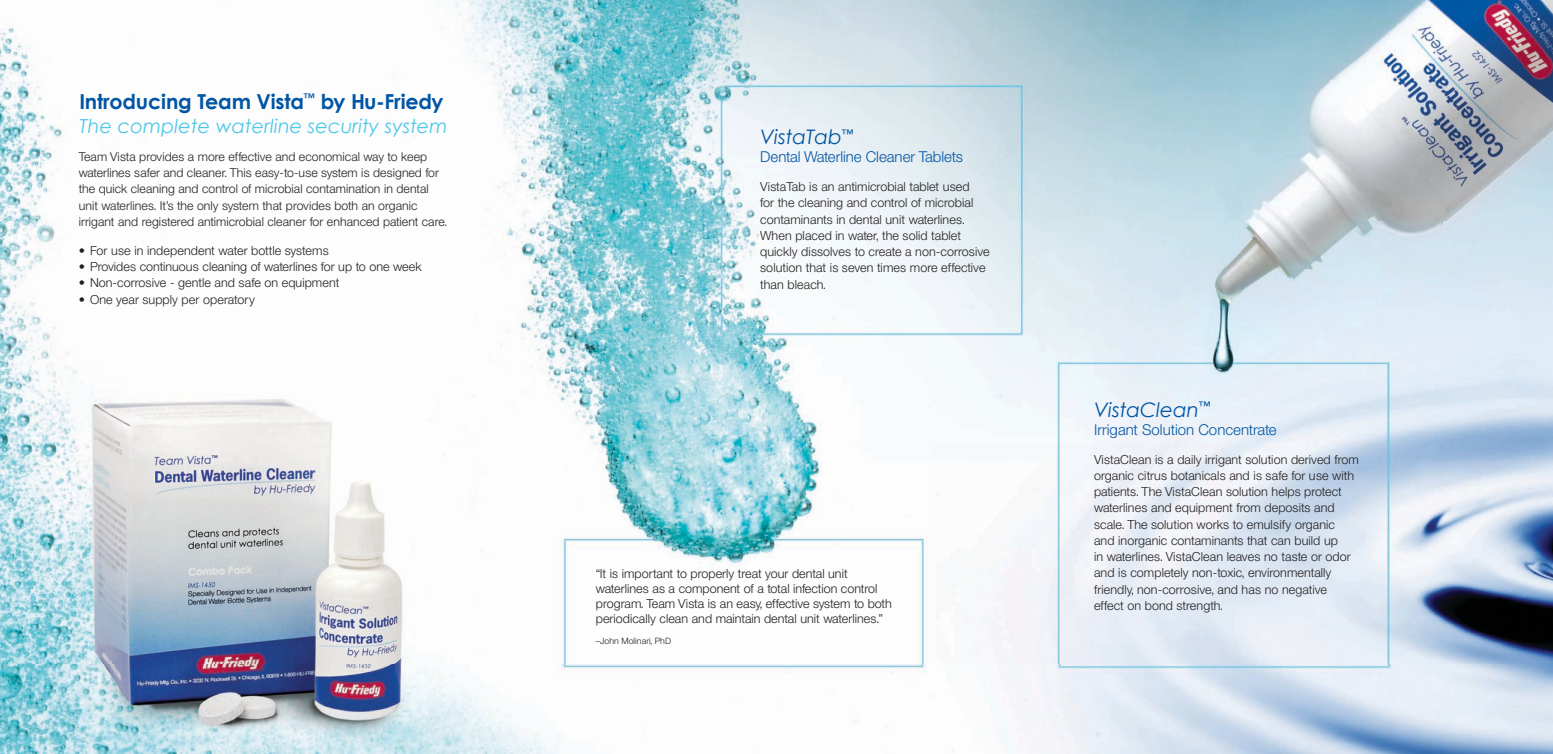
<style>
.page{position:relative;width:1553px;height:754px;background:#fff}
.page>*{position:absolute;margin:0;border:0;box-sizing:border-box;transform-origin:0 0}
.t1{font:700 20.62px "Century Gothic";letter-spacing:-.01em;color:#0155a5}
.t2{font:italic 20px "Century Gothic";letter-spacing:-.005em;color:#0155a5}
.t3{font:italic 19.38px "Century Gothic";letter-spacing:.005em;color:#4dc7e9}
.t4{font:300 15px "Helvetica Neue";letter-spacing:-.005em;color:#0155a5}
.t5{font:300 12.5px/16.2px "Helvetica Neue";letter-spacing:.005em;color:#231f20}
.t6{font:300 12.25px/16.2px "Helvetica Neue";letter-spacing:.005em;color:#231f20}
.t7{font:300 8.75px "Helvetica Neue";letter-spacing:.005em;color:#231f20}
</style>
<div class="page">
<img style="left:0;top:0;width:1552px;height:754px">
<h1 class="t1" style="left:80px;top:89px;width:365px">Introducing Team Vista<sup>™</sup> by Hu-Friedy</h1>
<h3 class="t3" style="left:80px;top:114px;width:369px">The complete waterline security system</h3>
<h2 class="t2" style="left:760px;top:125px;width:95px">VistaTab<sup>™</sup></h2>
<p class="t4" style="left:760px;top:148px;width:204px">Dental Waterline Cleaner Tablets</p>
<p class="t5" style="left:760px;top:178px;width:231px">VistaTab is an antimicrobial tablet used<br>for the cleaning and control of microbial contaminants in dental unit waterlines.<br>When placed in water, the solid tablet quickly dissolves to create a non-corrosive solution that is seven times more effective than bleach.</p>
<p class="t6" style="left:79px;top:148px;width:370px">Team Vista provides a more effective and economical way to keep waterlines safer and cleaner. This easy-to-use system is designed for the quick cleaning and control of microbial contamination in dental unit waterlines. It’s the only system that provides both an organic irrigant and registered antimicrobial cleaner for enhanced patient care.</p>
<p class="t5" style="left:79px;top:242px;width:251px">• For use in independent water bottle systems</p>
<p class="t5" style="left:79px;top:258px;width:344px">• Provides continuous cleaning of waterlines for up to one week</p>
<p class="t5" style="left:79px;top:274px;width:262px">• Non-corrosive - gentle and safe on equipment</p>
<p class="t5" style="left:79px;top:291px;width:178px">• One year supply per operatory</p>
<p class="t5" style="left:596px;top:565px;width:297px;line-height:15px">“It is important to properly treat your dental unit waterlines as a component of a total infection control program. Team Vista is an easy, effective system to both periodically clean and maintain dental unit waterlines.”</p>
<p class="t7" style="left:596px;top:635px;width:77px">–John Molinari, PhD</p>
<h2 class="t2" style="left:1094px;top:397px;width:118px">VistaClean<sup>™</sup></h2>
<p class="t4" style="left:1094px;top:420px;width:184px">Irrigant Solution Concentrate</p>
<p class="t5" style="left:1094px;top:451px;width:266px">VistaClean is a daily irrigant solution derived from organic citrus botanicals and is safe for use with patients. The VistaClean solution helps protect waterlines and equipment from deposits and scale. The solution works to emulsify organic<br>and inorganic contaminants that can build up<br>in waterlines. VistaClean leaves no taste or odor and is completely non-toxic, environmentally friendly, non-corrosive, and has no negative effect on bond strength.</p>
</div>
